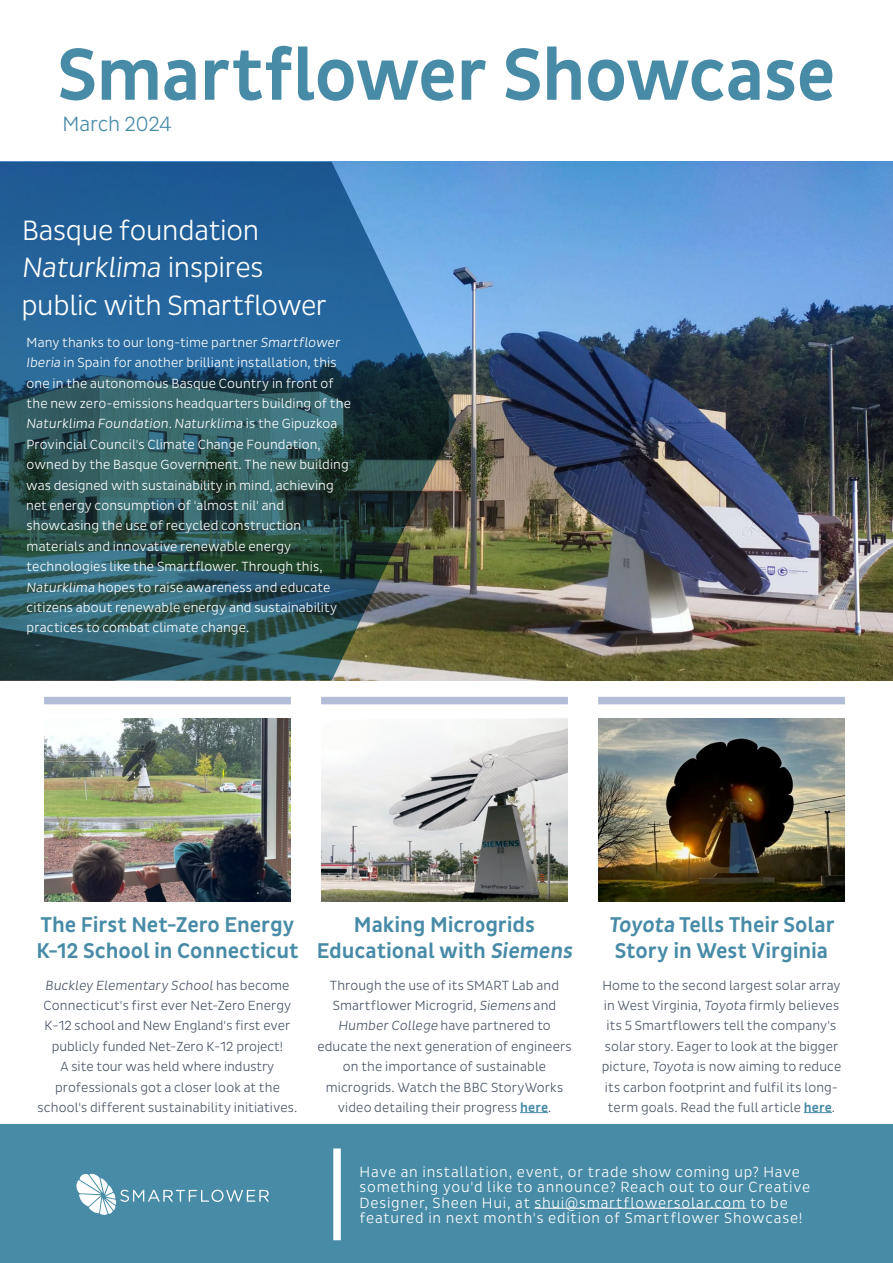
<style>
.page{position:relative;width:893px;height:1263px;background:#fff}
.page>*{position:absolute;margin:0;border:0;box-sizing:border-box;transform-origin:0 0}
.t1{font:500 75px "Pluto Sans Cond";letter-spacing:-.015em;color:#488ba7}
.t2{font:300 28.5px/37.5px "Pluto Sans Cond";letter-spacing:-.01em;color:#fff}
.t3{font:500 21.75px/26.1px "Pluto Sans Cond";letter-spacing:-.005em;color:#488ba7}
.t4{font:300 21px "Pluto Sans Cond";letter-spacing:-.01em;color:#488ba7}
.t5{font:300 15px/15px "Pluto Sans Cond";letter-spacing:.055em;color:#fff}
.t6{font:300 13.5px/20.4px "Pluto Sans Cond";letter-spacing:.01em;color:#485466;text-align:center}
.t7{font:300 13.5px/20.4px "Pluto Sans Cond";letter-spacing:.01em;color:#fff}
.s1{font-weight:500;color:#488ba7}
</style>
<div class="page">
<div style="left:0;top:1124px;width:893px;height:139px;background:#488ba7"></div>
<div style="left:44px;top:697px;width:247px;height:7px;background:#b2bdd7"></div>
<div style="left:321px;top:697px;width:247px;height:7px;background:#b2bdd7"></div>
<div style="left:598px;top:697px;width:247px;height:7px;background:#b2bdd7"></div>
<div style="left:333px;top:1148px;width:8px;height:92px;background:#fff"></div>
<svg style="left:76px;top:1174px;width:193px;height:41px"></svg>
<hr style="left:534px;top:1208px;width:212px;height:1px;background:#fff">
<img style="left:456px;top:162px;width:437px;height:518px">
<svg style="left:520px;top:1112px;width:28px;height:1px"></svg>
<svg style="left:804px;top:1112px;width:28px;height:1px"></svg>
<img style="left:321px;top:718px;width:247px;height:184px">
<img style="left:44px;top:718px;width:247px;height:184px">
<img style="left:598px;top:718px;width:247px;height:184px">
<svg style="left:0;top:162px;width:456px;height:518px;background:#325f76"></svg>
<p class="t1" style="left:57px;top:32px;width:780px">Smartflower Showcase</p>
<p class="t4" style="left:62px;top:112px;width:111px">March 2024</p>
<p class="t2" style="left:21px;top:212px;width:307px">Basque foundation<br>Naturklima inspires public with Smartflower</p>
<p class="t7" style="left:26px;top:332px;width:326px">Many thanks to our long-time partner Smartflower Iberiain Spain for another brilliant installation, this one in the autonomous Basque Country in front of the new zero-emissions headquarters building of the Naturklima Foundation. Naturklima is the Gipuzkoa Provincial Council's Climate Change Foundation, owned by the Basque Government. The new building was designed with sustainability in mind, achieving net energy consumption of 'almost nil' and showcasing the use of recycled construction materials and innovative renewable energy technologies like the Smartflower. Through this, Naturklima hopes to raise awareness and educate citizens about renewable energy and sustainability practices to combat climate change.</p>
<p class="t3" style="left:36px;top:912px;width:264px">The First Net-Zero Energy<br>K-12 School in Connecticut</p>
<p class="t6" style="left:38px;top:975px;width:261px">Buckley Elementary School has become Connecticut's first ever Net-Zero Energy K-12 school and New England's first ever publicly funded Net-Zero K-12 project!<br>A site tour was held where industry professionals got a closer look at the school's different sustainability initiatives.</p>
<p class="t3" style="left:317px;top:912px;width:260px;text-align:center">Making Microgrids<br>Educational with Siemens</p>
<p class="t6" style="left:317px;top:975px;width:256px">Through the use of its SMART Lab and Smartflower Microgrid, Siemens and Humber College have partnered to educate the next generation of engineers on the importance of sustainable microgrids. Watch the BBC StoryWorks video detailing their progress <span class="s1">here</span>.</p>
<p class="t3" style="left:608px;top:912px;width:228px">Toyota Tells Their Solar<br>Story in West Virginia</p>
<p class="t6" style="left:602px;top:975px;width:241px">Home to the second largest solar array in West Virginia, Toyota firmly believes its 5 Smartflowers tell the company's solar story. Eager to look at the bigger picture, Toyota is now aiming to reduce its carbon footprint and fulfil its long&shy;term goals. Read the full article <span class="s1">here</span>.</p>
<p class="t5" style="left:360px;top:1165px;width:442px">Have an installation, event, or trade show coming up? Have</p>
<p class="t5" style="left:360px;top:1180px;width:452px">something you'd like to announce? Reach out to our Creative<br>Designer, Sheen Hui, at shui@smartflowersolar.com to be featured in next month's edition of Smartflower Showcase!</p>
</div>
